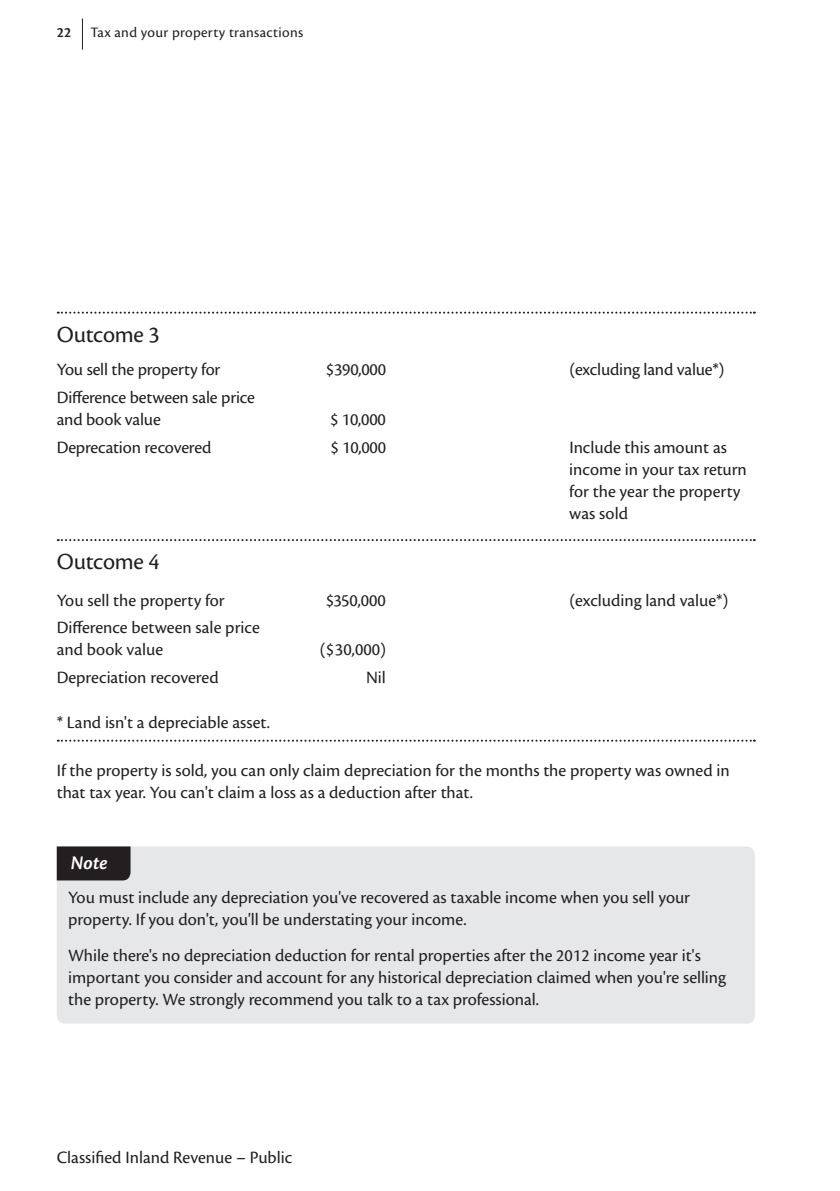
<style>
.page{position:relative;width:840px;height:1191px;background:#fff}
.page>*{position:absolute;margin:0;border:0;box-sizing:border-box;transform-origin:0 0}
.case_study{font:24px "Cronos Pro";letter-spacing:-.01em;color:#231f20}
.Note_title{font:italic 600 20px "Cronos Pro";color:#fff}
.Body_Text{font:18px/22px "Cronos Pro";color:#231f20}
.Body_Text_1mm{font:18px/22px "Cronos Pro";letter-spacing:-.005em;color:#231f20}
.case_study_line_for{font:18px "Cronos Pro";color:#231f20}
.t1{font:15px "Cronos Pro";letter-spacing:.02em;color:#231f20}
.t2{font:600 15px "Cronos Pro";color:#231f20}
</style>
<div class="page">
<hr style="left:82px;top:18px;width:1px;height:32px;background:#231f20">
<svg style="left:58px;top:312px;width:696px;height:2px"></svg>
<svg style="left:58px;top:539px;width:696px;height:2px"></svg>
<svg style="left:58px;top:739px;width:696px;height:2px"></svg>
<div style="left:57px;top:846px;width:697px;height:177px;background:#e6e7e9"></div>
<div style="left:57px;top:846px;width:73px;height:34px;background:#231f20"></div>
<p class="t2" style="left:57px;top:24px;width:16px">22</p>
<p class="t1" style="left:90px;top:24px;width:214px">Tax and your property transactions</p>
<p class="case_study" style="left:57px;top:321px;width:104px">Outcome 3</p>
<p class="Body_Text_1mm" style="left:57px;top:359px;width:165px">You sell the property for</p>
<p class="Body_Text_1mm" style="left:325px;top:359px;width:62px">$390,000</p>
<p class="Body_Text_1mm" style="left:569px;top:359px;width:156px">(excluding land value*)</p>
<p class="Body_Text_1mm" style="left:57px;top:386px;width:199px">Difference between sale price and book value</p>
<p class="Body_Text_1mm" style="left:330px;top:408px;width:57px">$ 10,000</p>
<p class="Body_Text_1mm" style="left:57px;top:436px;width:156px">Deprecation recovered</p>
<p class="Body_Text_1mm" style="left:330px;top:436px;width:57px">$ 10,000</p>
<p class="Body_Text_1mm" style="left:569px;top:436px;width:179px">Include this amount as income in your tax return for the year the property was sold</p>
<p class="case_study" style="left:57px;top:548px;width:104px">Outcome 4</p>
<p class="Body_Text_1mm" style="left:57px;top:589px;width:169px">You sell the property for</p>
<p class="Body_Text_1mm" style="left:325px;top:589px;width:62px">$350,000</p>
<p class="Body_Text_1mm" style="left:569px;top:589px;width:160px">(excluding land value*)</p>
<p class="Body_Text_1mm" style="left:57px;top:617px;width:204px">Difference between sale price and book value</p>
<p class="Body_Text_1mm" style="left:320px;top:639px;width:67px">($30,000)</p>
<p class="Body_Text_1mm" style="left:57px;top:666px;width:163px">Depreciation recovered</p>
<p class="Body_Text_1mm" style="left:366px;top:666px;width:21px">Nil</p>
<p class="case_study_line_for" style="left:57px;top:712px;width:214px">* Land isn't a depreciable asset.</p>
<p class="Body_Text" style="left:57px;top:759px;width:674px">If the property is sold, you can only claim depreciation for the months the property was owned in that tax year. You can't claim a loss as a deduction after that.</p>
<p class="Note_title" style="left:71px;top:851px;width:38px">Note</p>
<p class="Body_Text" style="left:68px;top:886px;width:623px">You must include any depreciation you've recovered as taxable income when you sell your property. If you don't, you'll be understating your income.</p>
<p class="Body_Text" style="left:68px;top:944px;width:659px">While there's no depreciation deduction for rental properties after the 2012 income year it's important you consider and account for any historical depreciation claimed when you're selling the property. We strongly recommend you talk to a tax professional.</p>
<p class="Body_Text" style="left:57px;top:1146px;width:237px">Classified Inland Revenue – Public</p>
</div>
